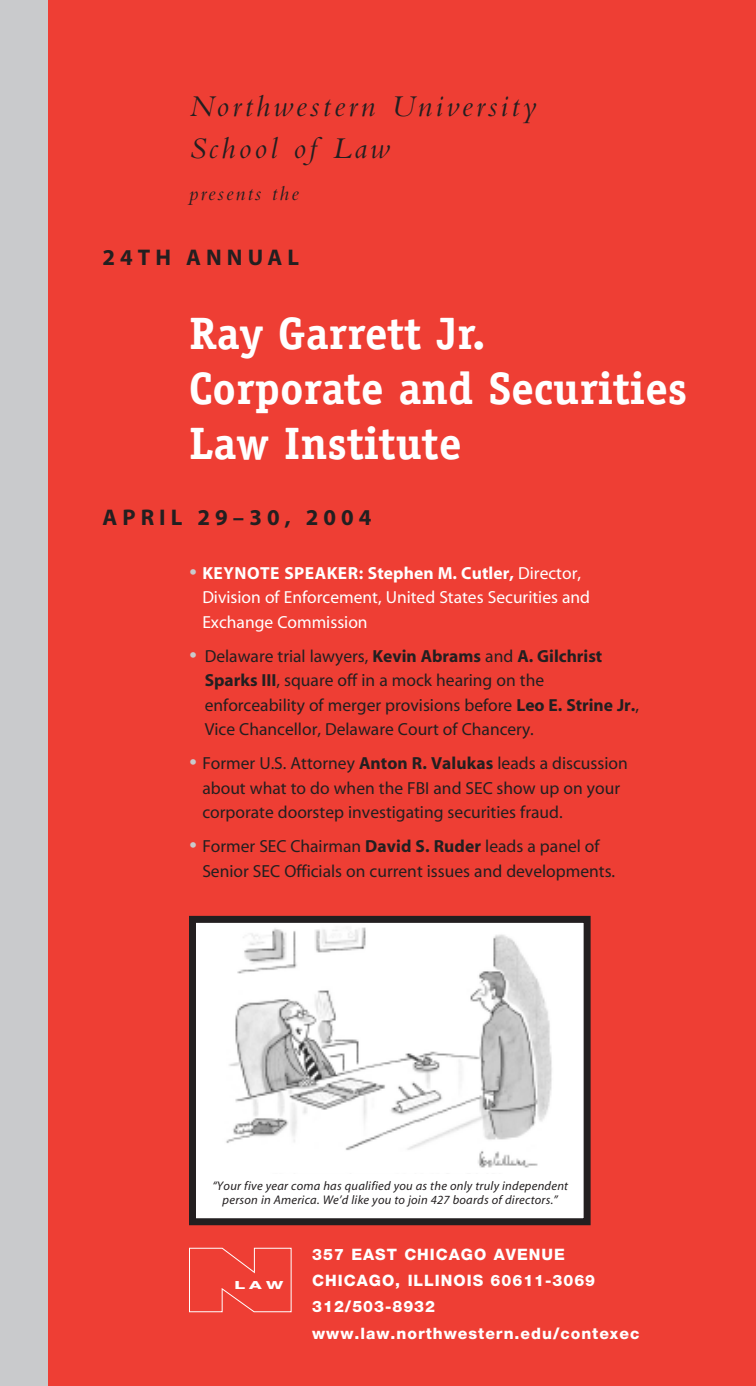
<style>
.page{position:relative;width:756px;height:1386px;background:#ee3e34}
.page>*{position:absolute;margin:0;border:0;box-sizing:border-box;transform-origin:0 0}
.t1{font:700 45.5px/54.6px "Officina Serif";color:#fff}
.t2{font:italic 31.5px/42px "Bembo";letter-spacing:.1em;color:#231f20}
.t3{font:700 22.75px "Myriad";letter-spacing:.22em;color:#231f20}
.t4{font:italic 21px "Bembo";letter-spacing:.1em;color:#231f20}
.t5{font:17.5px/24.5px "Myriad";color:#231f20}
.t6{font:17.5px/24.5px "Myriad";color:#fff}
.t7{font:800 15.75px/26.2px "Helvetica Neue";letter-spacing:.065em;color:#fff}
.t8{font:12.6px/14px "Myriad MM It.400.600";letter-spacing:.02em;color:#231f20;text-align:center}
.t9{font:800 11.2px "Helvetica Neue";color:#fff;scale:1.6 1}
.s1{font-family:"Bembo";font-size:22.75px;color:#c9cacc}
.s2{font-weight:700}
</style>
<div class="page">
<svg style="left:189px;top:1248px;width:103px;height:64px"></svg>
<div style="left:0;top:0;width:47px;height:1386px;background:#c9cacc"></div>
<div style="left:192px;top:919px;width:395px;height:303px;background:#fff"></div>
<img style="left:226px;top:927px;width:326px;height:241px">
<div style="left:189px;top:916px;width:402px;height:309px;border:7px solid #231f20"></div>
<h2 class="t2" style="left:189px;top:88px;width:349px">Northwestern University<br>School of Law</h2>
<p class="t4" style="left:189px;top:186px;width:111px">presents the</p>
<h3 class="t3" style="left:103px;top:248px;width:198px">24TH ANNUAL</h3>
<h1 class="t1" style="left:189px;top:310px;width:500px">Ray Garrett Jr.<br>Corporate and Securities<br>Law Institute</h1>
<h3 class="t3" style="left:103px;top:509px;width:270px">APRIL 29–30, 2004</h3>
<p class="t6" style="left:202px;top:562px;width:389px;text-indent:-13px"><span class="s1">•</span> <span class="s2">KEYNOTE SPEAKER: Stephen M. Cutler,</span> Director,<br>Division of Enforcement, United States Securities and<br>Exchange Commission</p>
<p class="t5" style="left:205px;top:645px;width:436px;text-indent:-16px"><span class="s1">•</span> Delaware trial lawyers, <span class="s2">Kevin Abrams</span> and <span class="s2">A. Gilchrist Sparks III</span>, square off in a mock hearing on the enforceability of merger provisions before <span class="s2">Leo E. Strine Jr.</span>, Vice Chancellor, Delaware Court of Chancery.</p>
<p class="t5" style="left:202px;top:753px;width:427px;text-indent:-13px"><span class="s1">•</span> Former U.S. Attorney <span class="s2">Anton R. Valukas</span> leads a discussion about what to do when the FBI and SEC show up on your corporate doorstep investigating securities fraud.</p>
<p class="t5" style="left:202px;top:836px;width:414px;text-indent:-13px"><span class="s1">•</span> Former SEC Chairman <span class="s2">David S. Ruder</span> leads a panel of<br>Senior SEC Officials on current issues and developments.</p>
<p class="t8" style="left:212px;top:1180px;width:357px">“Your five year coma has qualified you as the only truly independent person in America. We’d like you to join 427 boards of directors.”</p>
<p class="t9" style="left:234px;top:1281px;width:32px">LAW</p>
<p class="t7" style="left:312px;top:1243px;width:329px">357 EAST CHICAGO AVENUE<br>CHICAGO, ILLINOIS 60611-3069<br>312/503-8932 www.law.northwestern.edu/contexec</p>
</div>
